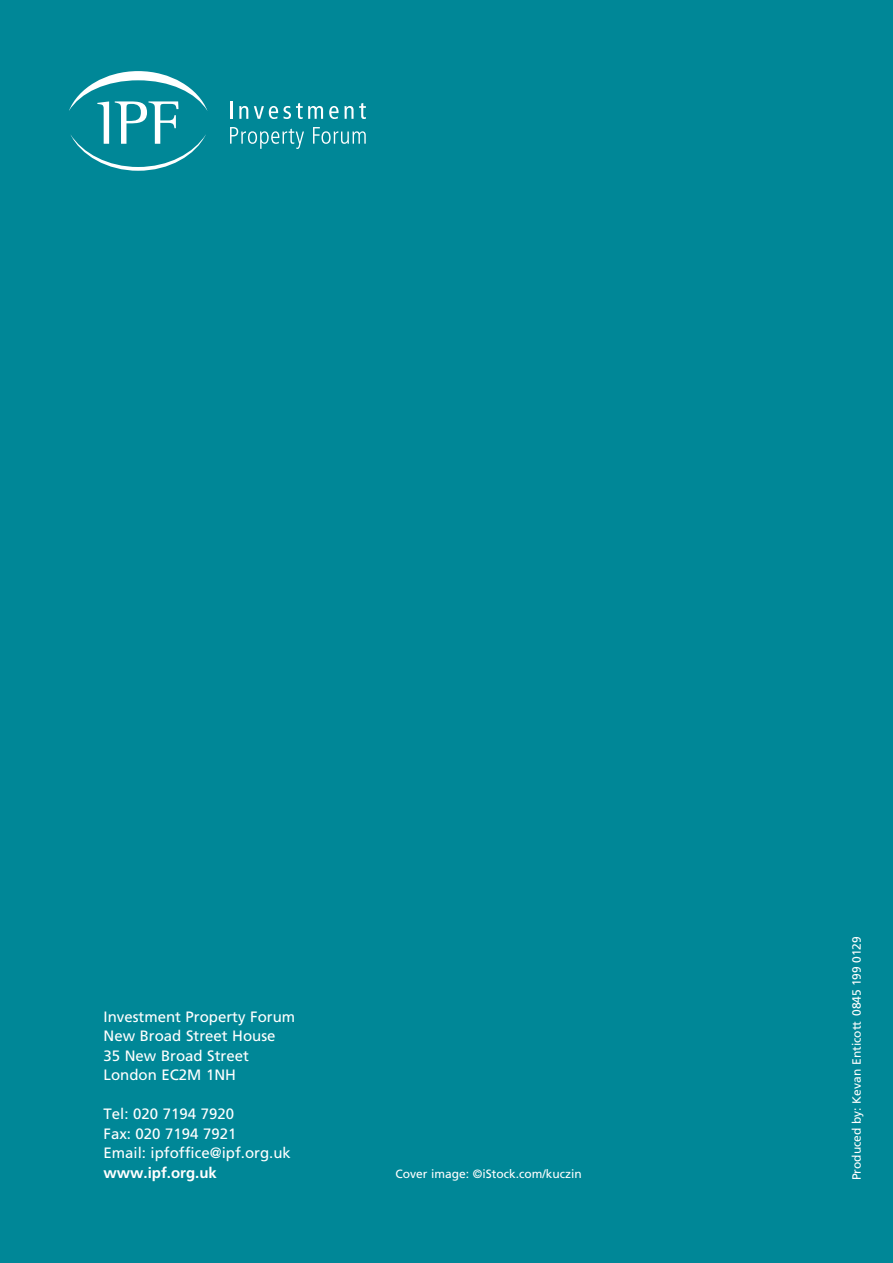
<style>
.page{position:relative;width:893px;height:1263px;background:#008797}
.page>*{position:absolute;margin:0;border:0;box-sizing:border-box;transform-origin:0 0}
.t1{font:15px/19.5px "Frutiger";color:#fff}
.t2{font:700 15px "Frutiger";color:#fff}
.t3{font:12px "Frutiger";color:#fff}
</style>
<div class="page">
<svg style="left:69px;top:71px;width:139px;height:100px"></svg>
<svg style="left:230px;top:101px;width:2px;height:18px"></svg>
<svg style="left:239px;top:106px;width:9px;height:13px"></svg>
<svg style="left:254px;top:103px;width:69px;height:16px"></svg>
<svg style="left:329px;top:103px;width:37px;height:16px"></svg>
<svg style="left:230px;top:127px;width:74px;height:22px"></svg>
<svg style="left:313px;top:127px;width:53px;height:17px"></svg>
<p class="t1" style="left:104px;top:1007px;width:193px">Investment Property Forum<br>New Broad Street House<br>35 New Broad Street<br>London EC2M 1NH</p>
<p class="t1" style="left:104px;top:1104px;width:189px">Tel: 020 7194 7920<br>Fax: 020 7194 7921<br>Email: ipfoffice@ipf.org.uk</p>
<p class="t2" style="left:104px;top:1164px;width:115px">www.ipf.org.uk</p>
<p class="t3" style="left:395px;top:1167px;width:188px">Cover image: ©iStock.com/kuczin</p>
<p class="t3" style="left:850px;top:1180px;width:245px;rotate:-90deg">Produced by: Kevan Enticott 0845 199 0129</p>
</div>
